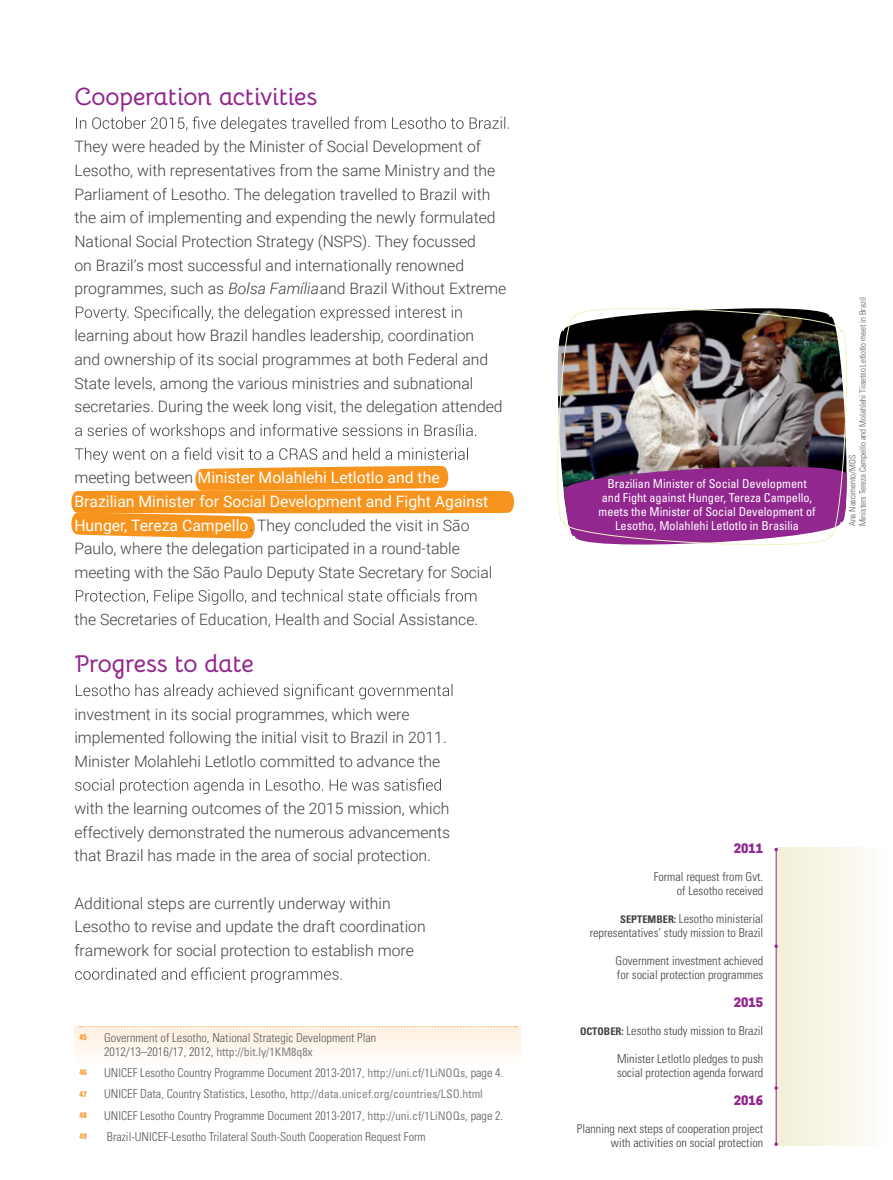
<style>
.page{position:relative;width:893px;height:1180px;background:#fff}
.page>*{position:absolute;margin:0;border:0;box-sizing:border-box;transform-origin:0 0}
.t1{font:700 24.5px "Bellota";letter-spacing:-.005em;color:#92278f}
.t2{font:300 15.75px/23.6px "Roboto";color:#414042}
.t3{font:300 condensed 12.25px/14px "Univers LT Std";color:#414042;text-align:right}
.t4{font:300 condensed 12.25px/14px "Univers LT Std";color:#58595b}
.t5{font:condensed 12.25px/14px "Univers LT Std";color:#fff;text-align:center}
.t6{font:800 12.25px "Cooper Hewitt";color:#92278f}
.t7{font:condensed 11.9px "Univers LT Std";color:#808285}
.t8{font:300 condensed 8.75px/10.5px "Univers LT Std";color:#58595b}
.t9{font:700 condensed 8.22px "Univers LT Std";color:#f7941e}
.s1{font-style:italic}
.s2{font-weight:400;color:#fff}
.s3{font-weight:400;font-size:11.9px;color:#808285}
.s4{font-weight:300;font-size:12.25px;color:#58595b}
.s5{font-weight:700;font-size:10.5px}
</style>
<div class="page">
<svg style="left:76px;top:116px;width:433px;height:16px"></svg>
<svg style="left:76px;top:305px;width:386px;height:16px"></svg>
<svg style="left:75px;top:424px;width:401px;height:15px"></svg>
<svg style="left:71px;top:447px;width:443px;height:92px"></svg>
<svg style="left:76px;top:589px;width:400px;height:15px"></svg>
<svg style="left:76px;top:683px;width:376px;height:16px"></svg>
<svg style="left:75px;top:778px;width:366px;height:15px"></svg>
<svg style="left:75px;top:967px;width:267px;height:15px"></svg>
<div style="left:74px;top:1026px;width:447px;height:119px;background:linear-gradient(to bottom,#fff6ec,#fff)"></div>
<svg style="left:80px;top:1026px;width:436px;height:1px"></svg>
<div style="left:776px;top:847px;width:117px;height:298px;background:linear-gradient(to right,#f2efd6,#fefefd)"></div>
<hr style="left:776px;top:849px;width:1px;height:295px;background:#92278f">
<svg style="left:774px;top:847px;width:4px;height:4px"></svg>
<img style="left:557px;top:307px;width:290px;height:238px">
<h1 class="t1" style="left:74px;top:76px;width:244px">Cooperation activities</h1>
<p class="t2" style="left:74px;top:134px;width:433px">They were headed by the Minister of Social Development of Lesotho, with representatives from the same Ministry and the Parliament of Lesotho. The delegation travelled to Brazil with the aim of implementing and expending the newly formulated National Social Protection Strategy (NSPS). They focussed<br>on Brazil’s most successful and internationally renowned programmes, such as <span class="s1">Bolsa Família</span>and Brazil Without Extreme</p>
<p class="t2" style="left:74px;top:323px;width:430px">learning about how Brazil handles leadership, coordination and ownership of its social programmes at both Federal and State levels, among the various ministries and subnational secretaries. During the week long visit, the delegation attended</p>
<p class="t2" style="left:74px;top:465px;width:420px">meeting between <span class="s2">Minister Molahlehi Letlotlo and the Brazilian Minister for Social Development and Fight Against Hunger, Tereza Campello</span>. They concluded the visit in São Paulo, where the delegation participated in a round-table meeting with the São Paulo Deputy State Secretary for Social</p>
<p class="t2" style="left:74px;top:607px;width:405px">the Secretaries of Education, Health and Social Assistance.</p>
<h1 class="t1" style="left:74px;top:643px;width:181px">Progress to date</h1>
<p class="t2" style="left:74px;top:701px;width:374px">investment in its social programmes, which were implemented following the initial visit to Brazil in 2011.<br>Minister Molahlehi Letlotlo committed to advance the</p>
<p class="t2" style="left:74px;top:796px;width:377px;text-align:justify">with the learning outcomes of the 2015 mission, which effectively demonstrated the numerous advancements that Brazil has made in the area of social protection.</p>
<p class="t2" style="left:74px;top:890px;width:353px">Additional steps are currently underway within<br>Lesotho to revise and update the draft coordination framework for social protection to establish more</p>
<p class="t9" style="left:79px;top:1032px;width:9px">45</p>
<p class="t4" style="left:104px;top:1030px;width:274px">Government of Lesotho, National Strategic Development Plan<br>2012/13–2016/17, 2012, <span class="s3">http://bit.ly/1KM8q8x</span></p>
<p class="t9" style="left:79px;top:1067px;width:9px">46</p>
<p class="t4" style="left:104px;top:1065px;width:401px">UNICEF Lesotho Country Programme Document 2013-2017, <span class="s3">http://uni.cf/1LiNOQs</span>, page 4.</p>
<p class="t9" style="left:79px;top:1088px;width:9px">47</p>
<p class="t7" style="left:104px;top:1086px;width:380px"><span class="s4">UNICEF Data, Country Statistics, Lesotho,</span> http://data.unicef.org/countries/LSO.html</p>
<p class="t9" style="left:79px;top:1109px;width:9px">48</p>
<p class="t4" style="left:104px;top:1108px;width:401px">UNICEF Lesotho Country Programme Document 2013-2017, <span class="s3">http://uni.cf/1LiNOQs</span>, page 2.</p>
<p class="t9" style="left:79px;top:1130px;width:9px">49</p>
<p class="t4" style="left:107px;top:1129px;width:320px">Brazil-UNICEF-Lesotho Trilateral South-South Cooperation Request Form</p>
<p class="t5" style="left:598px;top:476px;width:219px">Brazilian Minister of Social Development and Fight against Hunger, Tereza Campello, meets the Minister of Social Development of Lesotho, Molahlehi Letlotlo in Brasilia</p>
<p class="t8" style="left:847px;top:526px;width:230px;rotate:-90deg">Ana Nascimento/MDS<br>Ministers Tereza Campello and Molahlehi Tiisetso Letlotlo meet in Brazil</p>
<p class="t6" style="left:734px;top:841px;width:31px">2011</p>
<p class="t3" style="left:654px;top:869px;width:111px">Formal request from Gvt. of Lesotho received</p>
<p class="t3" style="left:590px;top:911px;width:175px"><span class="s5">SEPTEMBER:</span> Lesotho ministerial representatives’ study mission to Brazil</p>
<p class="t3" style="left:616px;top:953px;width:149px;text-align:left">Government investment achieved for social protection programmes</p>
<p class="t6" style="left:734px;top:995px;width:31px">2015</p>
<p class="t3" style="left:580px;top:1023px;width:185px"><span class="s5">OCTOBER:</span> Lesotho study mission to Brazil</p>
<p class="t3" style="left:617px;top:1051px;width:148px;text-align:left">Minister Letlotlo pledges to push social protection agenda forward</p>
<p class="t6" style="left:734px;top:1093px;width:31px">2016</p>
<p class="t3" style="left:577px;top:1121px;width:188px">Planning next steps of cooperation project with activities on social protection</p>
</div>
